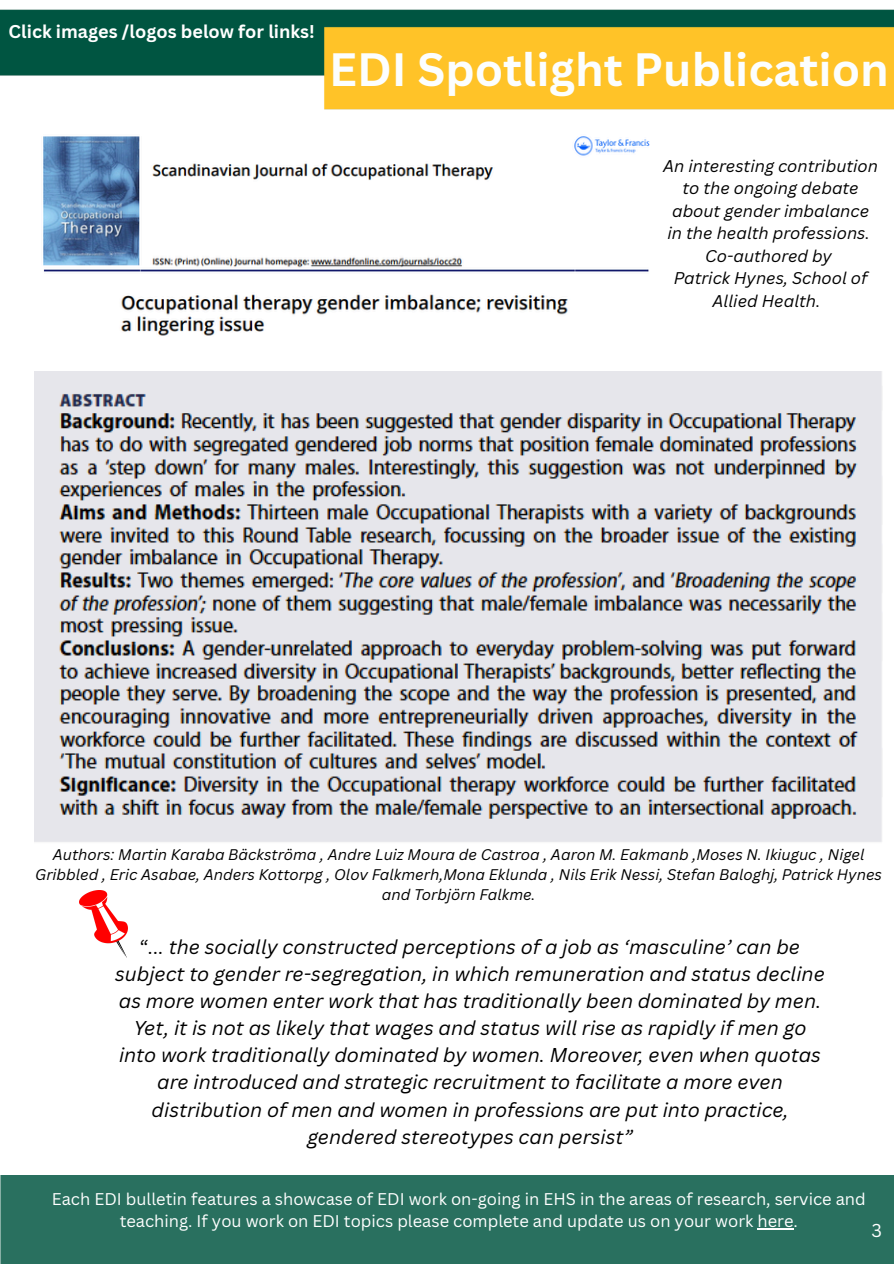
<style>
.page{position:relative;width:894px;height:1264px;background:#fff}
.page>*{position:absolute;margin:0;border:0;box-sizing:border-box;transform-origin:0 0}
.t1{font:700 45.45px "Canva Sans";color:#fcfefe}
.t2{font:italic 19.5px/27.2px "Canva Sans";color:#000;text-align:center}
.t3{font:18.15px "Canva Sans";color:#fff}
.t4{font:700 18px "Canva Sans";color:#fff}
.t5{font:16.5px/22.5px "Canva Sans";color:#fff;text-align:center}
.t6{font:italic 16.5px/22.5px "Canva Sans";color:#000;text-align:center}
.t7{font:italic 15px/20.2px "Canva Sans";color:#000;text-align:center}
.s1{font-style:normal}
</style>
<div class="page">
<img style="left:0;top:9px;width:893px;height:101px">
<div style="left:0;top:1175px;width:893px;height:88px;background:#29705f"></div>
<img style="left:43px;top:136px;width:606px;height:200px">
<img style="left:34px;top:371px;width:848px;height:471px">
<img style="left:80px;top:890px;width:47px;height:67px">
<hr style="left:757px;top:1228px;width:36px;height:1px;background:#fff">
<h1 class="t4" style="left:9px;top:19px;width:307px">Click images /logos below for links!</h1>
<h2 class="t1" style="left:329px;top:37px;width:561px">EDI Spotlight Publication</h2>
<p class="t6" style="left:663px;top:154px;width:216px">An interesting contribution to the ongoing debate about gender imbalance in the health professions.</p>
<p class="t6" style="left:705px;top:244px;width:128px">Co-authored by</p>
<p class="t6" style="left:673px;top:266px;width:195px">Patrick Hynes, School of<br>Allied Health.</p>
<p class="t7" style="left:35px;top:843px;width:848px">Authors: Martin Karaba Bäckströma , Andre Luiz Moura de Castroa , Aaron M. Eakmanb ,Moses N. Ikiuguc , Nigel<br>Gribbled , Eric Asabae, Anders Kottorpg , Olov Falkmerh,Mona Eklunda , Nils Erik Nessi, Stefan Baloghj, Patrick Hynes and Torbjörn Falkme.</p>
<p class="t2" style="left:115px;top:932px;width:711px"><span class="s1">“</span>... the socially constructed perceptions of a job as ‘masculine’ can be subject to gender re-segregation, in which remuneration and status decline as more women enter work that has traditionally been dominated by men.<br>Yet, it is not as likely that wages and status will rise as rapidly if men go into work traditionally dominated by women. Moreover, even when quotas are introduced and strategic recruitment to facilitate a more even distribution of men and women in professions are put into practice, gendered stereotypes can persist”</p>
<p class="t5" style="left:52px;top:1186px;width:815px">Each EDI bulletin features a showcase of EDI work on-going in EHS in the areas of research, service and teaching. If you work on EDI topics please complete and update us on your work here.</p>
<p class="t3" style="left:871px;top:1217px;width:12px">3</p>
</div>
